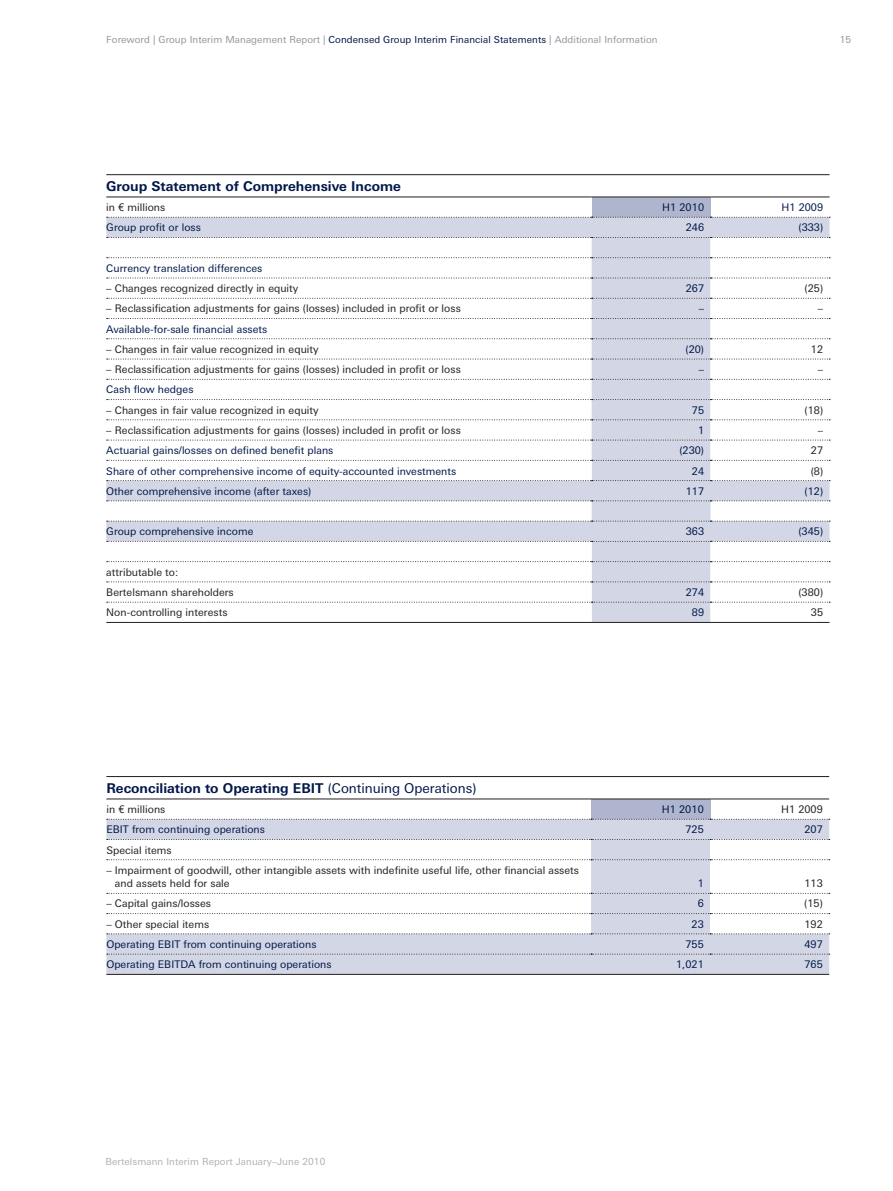
<style>
.page{position:relative;width:893px;height:1191px;background:#fff}
.page>*{position:absolute;margin:0;border:0;box-sizing:border-box;transform-origin:0 0}
.t1{font:700 13.5px "LT Univers Basic";color:#00174a}
.t2{font:10.5px/20.2px "LT Univers Basic";letter-spacing:.005em;color:#231f20}
.t3{font:10.5px "LT Univers Basic";letter-spacing:.005em;color:#00174a}
.t4{font:9.75px "LT Univers Basic";letter-spacing:.01em;color:#939598}
.t5{font:9.75px "LT Univers Basic";letter-spacing:.01em;color:#b0b1b5}
.s1{color:#00174a}
.s2{font-weight:400}
</style>
<div class="page">
<div style="left:592px;top:197px;width:118px;height:20px;background:#aeb5cd"></div>
<div style="left:106px;top:217px;width:723px;height:20px;background:#d3d7e5"></div>
<svg style="left:106px;top:237px;width:723px;height:385px"></svg>
<hr style="left:106px;top:174px;width:723px;height:1px;background:#231f20">
<hr style="left:106px;top:197px;width:486px;height:1px;background:#231f20">
<hr style="left:592px;top:197px;width:118px;height:1px;background:#231f20">
<hr style="left:710px;top:197px;width:119px;height:1px;background:#231f20">
<svg style="left:107px;top:217px;width:723px;height:1px"></svg>
<hr style="left:106px;top:622px;width:723px;height:1px;background:#231f20">
<svg style="left:107px;top:237px;width:723px;height:1px"></svg>
<svg style="left:107px;top:257px;width:723px;height:1px"></svg>
<svg style="left:107px;top:278px;width:723px;height:1px"></svg>
<svg style="left:107px;top:298px;width:723px;height:1px"></svg>
<svg style="left:107px;top:318px;width:723px;height:1px"></svg>
<svg style="left:107px;top:338px;width:723px;height:1px"></svg>
<svg style="left:107px;top:359px;width:723px;height:1px"></svg>
<svg style="left:107px;top:379px;width:723px;height:1px"></svg>
<svg style="left:107px;top:399px;width:723px;height:1px"></svg>
<svg style="left:107px;top:419px;width:723px;height:1px"></svg>
<svg style="left:107px;top:440px;width:723px;height:1px"></svg>
<svg style="left:107px;top:460px;width:723px;height:1px"></svg>
<svg style="left:107px;top:480px;width:723px;height:1px"></svg>
<svg style="left:107px;top:500px;width:723px;height:1px"></svg>
<svg style="left:107px;top:521px;width:723px;height:1px"></svg>
<svg style="left:107px;top:541px;width:723px;height:1px"></svg>
<svg style="left:107px;top:561px;width:723px;height:1px"></svg>
<svg style="left:107px;top:581px;width:723px;height:1px"></svg>
<svg style="left:107px;top:602px;width:723px;height:1px"></svg>
<div style="left:591px;top:799px;width:119px;height:20px;background:#aeb5cd"></div>
<div style="left:106px;top:819px;width:723px;height:20px;background:#d3d7e5"></div>
<svg style="left:106px;top:839px;width:723px;height:135px"></svg>
<hr style="left:106px;top:776px;width:723px;height:1px;background:#231f20">
<hr style="left:106px;top:798px;width:485px;height:1px;background:#231f20">
<hr style="left:591px;top:798px;width:119px;height:1px;background:#231f20">
<hr style="left:710px;top:798px;width:119px;height:1px;background:#231f20">
<svg style="left:107px;top:819px;width:723px;height:1px"></svg>
<svg style="left:107px;top:839px;width:723px;height:1px"></svg>
<svg style="left:107px;top:859px;width:723px;height:1px"></svg>
<svg style="left:107px;top:893px;width:723px;height:1px"></svg>
<svg style="left:107px;top:913px;width:723px;height:1px"></svg>
<svg style="left:107px;top:933px;width:723px;height:1px"></svg>
<svg style="left:107px;top:953px;width:723px;height:1px"></svg>
<hr style="left:106px;top:974px;width:723px;height:1px;background:#231f20">
<p class="t4" style="left:106px;top:36px;width:553px">Foreword | Group Interim Management Report | <span class="s1">Condensed Group Interim Financial Statements</span> | Additional Information</p>
<p class="t4" style="left:840px;top:35px;width:13px">15</p>
<p class="t1" style="left:106px;top:180px;width:296px">Group Statement of Comprehensive Income</p>
<p class="t2" style="left:106px;top:198px;width:61px">in € millions</p>
<p class="t3" style="left:662px;top:203px;width:43px">H1 2010</p>
<p class="t3" style="left:781px;top:203px;width:43px">H1 2009</p>
<p class="t3" style="left:106px;top:223px;width:96px">Group profit or loss</p>
<p class="t3" style="left:686px;top:223px;width:20px">246</p>
<p class="t3" style="left:798px;top:223px;width:26px">(333)</p>
<p class="t3" style="left:106px;top:264px;width:158px">Currency translation differences</p>
<p class="t2" style="left:106px;top:279px;width:194px">– Changes recognized directly in equity</p>
<p class="t3" style="left:686px;top:284px;width:20px">267</p>
<p class="t2" style="left:805px;top:279px;width:20px">(25)</p>
<p class="t2" style="left:106px;top:299px;width:356px">– Reclassification adjustments for gains (losses) included in profit or loss</p>
<p class="t3" style="left:699px;top:304px;width:7px">–</p>
<p class="t2" style="left:818px;top:299px;width:7px">–</p>
<p class="t3" style="left:106px;top:324px;width:163px">Available-for-sale financial assets</p>
<p class="t2" style="left:106px;top:340px;width:214px">– Changes in fair value recognized in equity</p>
<p class="t3" style="left:685px;top:345px;width:20px">(20)</p>
<p class="t2" style="left:811px;top:340px;width:14px">12</p>
<p class="t2" style="left:106px;top:360px;width:356px">– Reclassification adjustments for gains (losses) included in profit or loss</p>
<p class="t3" style="left:699px;top:365px;width:7px">–</p>
<p class="t2" style="left:818px;top:360px;width:7px">–</p>
<p class="t3" style="left:106px;top:385px;width:89px">Cash flow hedges</p>
<p class="t2" style="left:106px;top:400px;width:214px">– Changes in fair value recognized in equity</p>
<p class="t3" style="left:692px;top:405px;width:14px">75</p>
<p class="t2" style="left:805px;top:400px;width:20px">(18)</p>
<p class="t2" style="left:106px;top:421px;width:356px">– Reclassification adjustments for gains (losses) included in profit or loss</p>
<p class="t3" style="left:698px;top:426px;width:8px">1</p>
<p class="t2" style="left:818px;top:421px;width:7px">–</p>
<p class="t3" style="left:106px;top:446px;width:229px">Actuarial gains/losses on defined benefit plans</p>
<p class="t3" style="left:679px;top:446px;width:26px">(230)</p>
<p class="t2" style="left:811px;top:441px;width:14px">27</p>
<p class="t3" style="left:106px;top:466px;width:352px">Share of other comprehensive income of equity-accounted investments</p>
<p class="t3" style="left:692px;top:466px;width:14px">24</p>
<p class="t2" style="left:811px;top:461px;width:14px">(8)</p>
<p class="t3" style="left:106px;top:486px;width:207px">Other comprehensive income (after taxes)</p>
<p class="t3" style="left:686px;top:486px;width:20px">117</p>
<p class="t3" style="left:805px;top:486px;width:20px">(12)</p>
<p class="t3" style="left:106px;top:527px;width:149px">Group comprehensive income</p>
<p class="t3" style="left:686px;top:527px;width:20px">363</p>
<p class="t3" style="left:798px;top:527px;width:26px">(345)</p>
<p class="t2" style="left:106px;top:562px;width:129px">attributable to:<br>Bertelsmann shareholders</p>
<p class="t3" style="left:686px;top:588px;width:20px">274</p>
<p class="t2" style="left:798px;top:583px;width:26px">(380)</p>
<p class="t2" style="left:106px;top:603px;width:123px">Non-controlling interests</p>
<p class="t3" style="left:692px;top:608px;width:14px">89</p>
<p class="t2" style="left:811px;top:603px;width:14px">35</p>
<p class="t1" style="left:106px;top:782px;width:372px">Reconciliation to Operating EBIT <span class="s2">(Continuing Operations)</span></p>
<p class="t2" style="left:106px;top:800px;width:61px">in € millions</p>
<p class="t3" style="left:662px;top:805px;width:43px">H1 2010</p>
<p class="t2" style="left:781px;top:800px;width:43px">H1 2009</p>
<p class="t3" style="left:106px;top:825px;width:160px">EBIT from continuing operations</p>
<p class="t3" style="left:685px;top:825px;width:20px">725</p>
<p class="t3" style="left:804px;top:825px;width:20px">207</p>
<p class="t2" style="left:106px;top:840px;width:67px">Special items</p>
<p class="t2" style="left:115px;top:864px;width:466px;line-height:13.5px;text-indent:-9px">– Impairment of goodwill, other intangible assets with indefinite useful life, other financial assets and assets held for sale</p>
<p class="t3" style="left:698px;top:879px;width:8px">1</p>
<p class="t2" style="left:804px;top:874px;width:20px">113</p>
<p class="t2" style="left:106px;top:894px;width:106px">– Capital gains/losses</p>
<p class="t3" style="left:698px;top:899px;width:8px">6</p>
<p class="t2" style="left:804px;top:894px;width:20px">(15)</p>
<p class="t2" style="left:106px;top:914px;width:104px">– Other special items</p>
<p class="t3" style="left:692px;top:919px;width:14px">23</p>
<p class="t2" style="left:804px;top:914px;width:20px">192</p>
<p class="t3" style="left:106px;top:939px;width:212px">Operating EBIT from continuing operations</p>
<p class="t3" style="left:685px;top:939px;width:20px">755</p>
<p class="t3" style="left:804px;top:939px;width:20px">497</p>
<p class="t3" style="left:106px;top:960px;width:227px">Operating EBITDA from continuing operations</p>
<p class="t3" style="left:676px;top:960px;width:29px">1,021</p>
<p class="t3" style="left:804px;top:960px;width:20px">765</p>
<p class="t5" style="left:105px;top:1157px;width:221px">Bertelsmann Interim Report January–June 2010</p>
</div>
